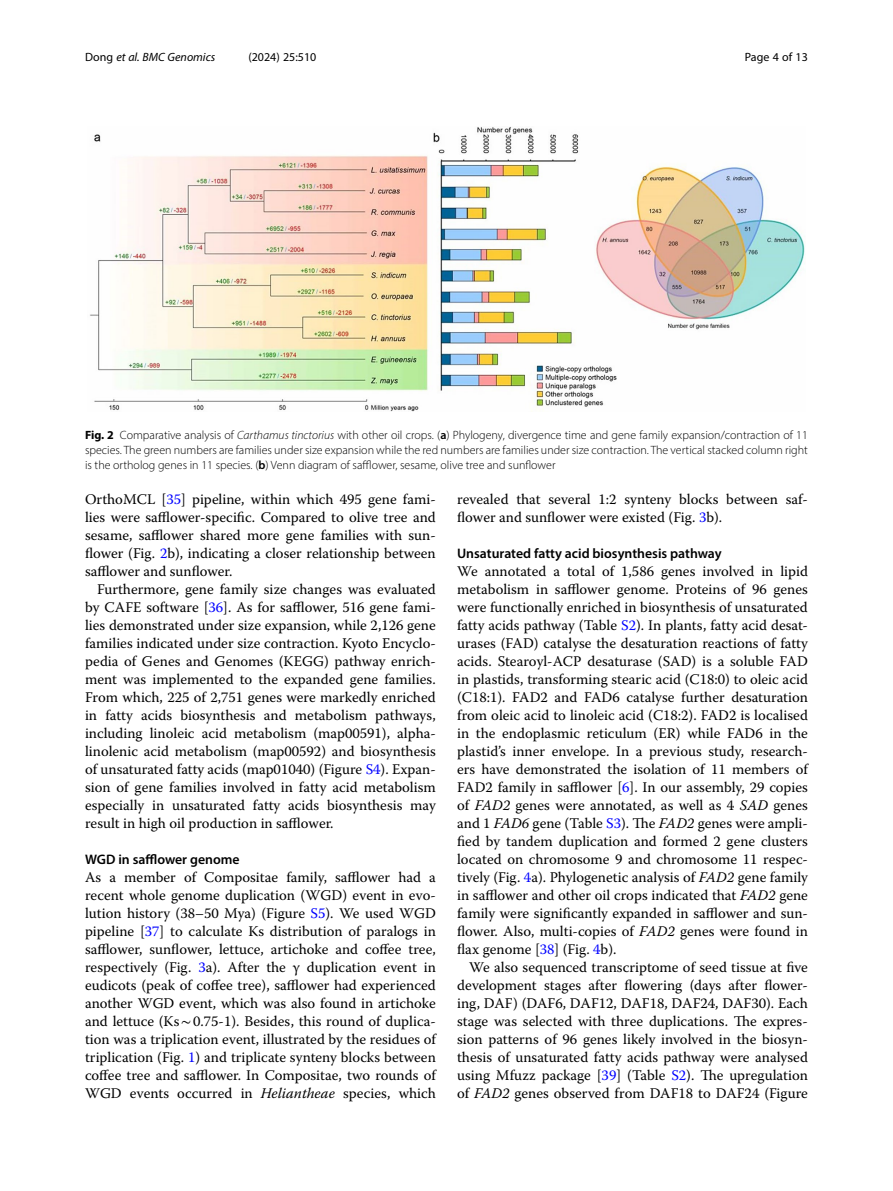
<style>
.page{position:relative;width:893px;height:1191px;background:#fff}
.page>*{position:absolute;margin:0;border:0;box-sizing:border-box;transform-origin:0 0}
.Body_Text{font:14.7px/18px "Warnock Pro";color:#000;text-align:justify}
.Body_Text_Indent{font:14.7px/18px "Warnock Pro";color:#000;text-align:justify}
.Head_2{font:600 13.8px "Myriad Pro";color:#000}
.Figure_Caption{font:300 12px/15px "Myriad Pro";color:#000;text-align:justify}
.t1{font:12px "Myriad Pro";color:#000}
.t2{font:italic 12px "Myriad Pro";color:#000}
.s1{font-style:normal}
.s2{font-weight:700}
.s3{font-style:italic}
.s4{font-weight:600}
.s5{color:#00f}
.s6{font-family:"STIX"}
</style>
<div class="page">
<img style="left:90px;top:127px;width:715px;height:284px">
<p class="t2" style="left:85px;top:50px;width:132px"><span class="s1">Dong</span> et al. BMC Genomics</p>
<p class="t1" style="left:248px;top:50px;width:70px">(2024) 25:510</p>
<p class="t1" style="left:745px;top:50px;width:65px">Page 4 of 13</p>
<p class="Figure_Caption" style="left:85px;top:427px;width:724px"><span class="s2">Fig. 2</span> Comparative analysis of <span class="s3">Carthamus tinctorius</span> with other oil crops. (<span class="s4">a</span>) Phylogeny, divergence time and gene family expansion/contraction of 11 species. The green numbers are families under size expansion while the red numbers are families under size contraction. The vertical stacked column right is the ortholog genes in 11 species. (<span class="s4">b</span>) Venn diagram of safflower, sesame, olive tree and sunflower</p>
<p class="Body_Text" style="left:85px;top:490px;width:352px">OrthoMCL [<span class="s5">35</span>] pipeline, within which 495 gene fami&shy;lies were safflower-specific. Compared to olive tree and sesame, safflower shared more gene families with sun&shy;flower (Fig. <span class="s5">2</span>b), indicating a closer relationship between safflower and sunflower.</p>
<p class="Body_Text_Indent" style="left:85px;top:580px;width:352px;text-indent:12px">Furthermore, gene family size changes was evaluated by CAFE software [<span class="s5">36</span>]. As for safflower, 516 gene fami&shy;lies demonstrated under size expansion, while 2,126 gene families indicated under size contraction. Kyoto Encyclo&shy;pedia of Genes and Genomes (KEGG) pathway enrich&shy;ment was implemented to the expanded gene families.<br>From which, 225 of 2,751 genes were markedly enriched in fatty acids biosynthesis and metabolism pathways, including linoleic acid metabolism (map00591), alpha&shy;linolenic acid metabolism (map00592) and biosynthesis of unsaturated fatty acids (map01040) (Figure <span class="s5">S4</span>). Expan&shy;sion of gene families involved in fatty acid metabolism especially in unsaturated fatty acids biosynthesis may result in high oil production in safflower.</p>
<p class="Head_2" style="left:85px;top:851px;width:156px">WGD in safflower genome</p>
<p class="Body_Text" style="left:85px;top:868px;width:352px">As a member of Compositae family, safflower had a recent whole genome duplication (WGD) event in evo&shy;lution history (38–50 Mya) (Figure <span class="s5">S5</span>). We used WGD pipeline [<span class="s5">37</span>] to calculate Ks distribution of paralogs in safflower, sunflower, lettuce, artichoke and coffee tree, respectively (Fig. <span class="s5">3</span>a). After the γ duplication event in eudicots (peak of coffee tree), safflower had experienced another WGD event, which was also found in artichoke and lettuce (Ks<span class="s6">∼</span>0.75-1). Besides, this round of duplica&shy;tion was a triplication event, illustrated by the residues of triplication (Fig. <span class="s5">1</span>) and triplicate synteny blocks between coffee tree and safflower. In Compositae, two rounds of WGD events occurred in <span class="s3">Heliantheae</span> species, which</p>
<p class="Body_Text" style="left:457px;top:490px;width:352px">revealed that several 1:2 synteny blocks between saf&shy;flower and sunflower were existed (Fig. <span class="s5">3</span>b).</p>
<p class="Head_2" style="left:457px;top:545px;width:266px">Unsaturated fatty acid biosynthesis pathway</p>
<p class="Body_Text" style="left:457px;top:562px;width:352px">We annotated a total of 1,586 genes involved in lipid metabolism in safflower genome. Proteins of 96 genes were functionally enriched in biosynthesis of unsaturated fatty acids pathway (Table <span class="s5">S2</span>). In plants, fatty acid desat&shy;urases (FAD) catalyse the desaturation reactions of fatty acids. Stearoyl-ACP desaturase (SAD) is a soluble FAD in plastids, transforming stearic acid (C18:0) to oleic acid (C18:1). FAD2 and FAD6 catalyse further desaturation from oleic acid to linoleic acid (C18:2). FAD2 is localised in the endoplasmic reticulum (ER) while FAD6 in the plastid’s inner envelope. In a previous study, research&shy;ers have demonstrated the isolation of 11 members of FAD2 family in safflower [<span class="s5">6</span>]. In our assembly, 29 copies of <span class="s3">FAD2</span> genes were annotated, as well as 4 <span class="s3">SAD</span> genes and 1 <span class="s3">FAD6</span> gene (Table <span class="s5">S3</span>). The <span class="s3">FAD2</span> genes were ampli&shy;fied by tandem duplication and formed 2 gene clusters located on chromosome 9 and chromosome 11 respec&shy;tively (Fig. <span class="s5">4</span>a). Phylogenetic analysis of <span class="s3">FAD2</span> gene family in safflower and other oil crops indicated that <span class="s3">FAD2</span> gene family were significantly expanded in safflower and sun&shy;flower. Also, multi-copies of <span class="s3">FAD2</span> genes were found in flax genome [<span class="s5">38</span>] (Fig. <span class="s5">4</span>b).</p>
<p class="Body_Text_Indent" style="left:457px;top:958px;width:352px;text-indent:12px">We also sequenced transcriptome of seed tissue at five development stages after flowering (days after flower&shy;ing, DAF) (DAF6, DAF12, DAF18, DAF24, DAF30). Each stage was selected with three duplications. The expres&shy;sion patterns of 96 genes likely involved in the biosyn&shy;thesis of unsaturated fatty acids pathway were analysed using Mfuzz package [<span class="s5">39</span>] (Table <span class="s5">S2</span>). The upregulation of <span class="s3">FAD2</span> genes observed from DAF18 to DAF24 (Figure</p>
</div>
